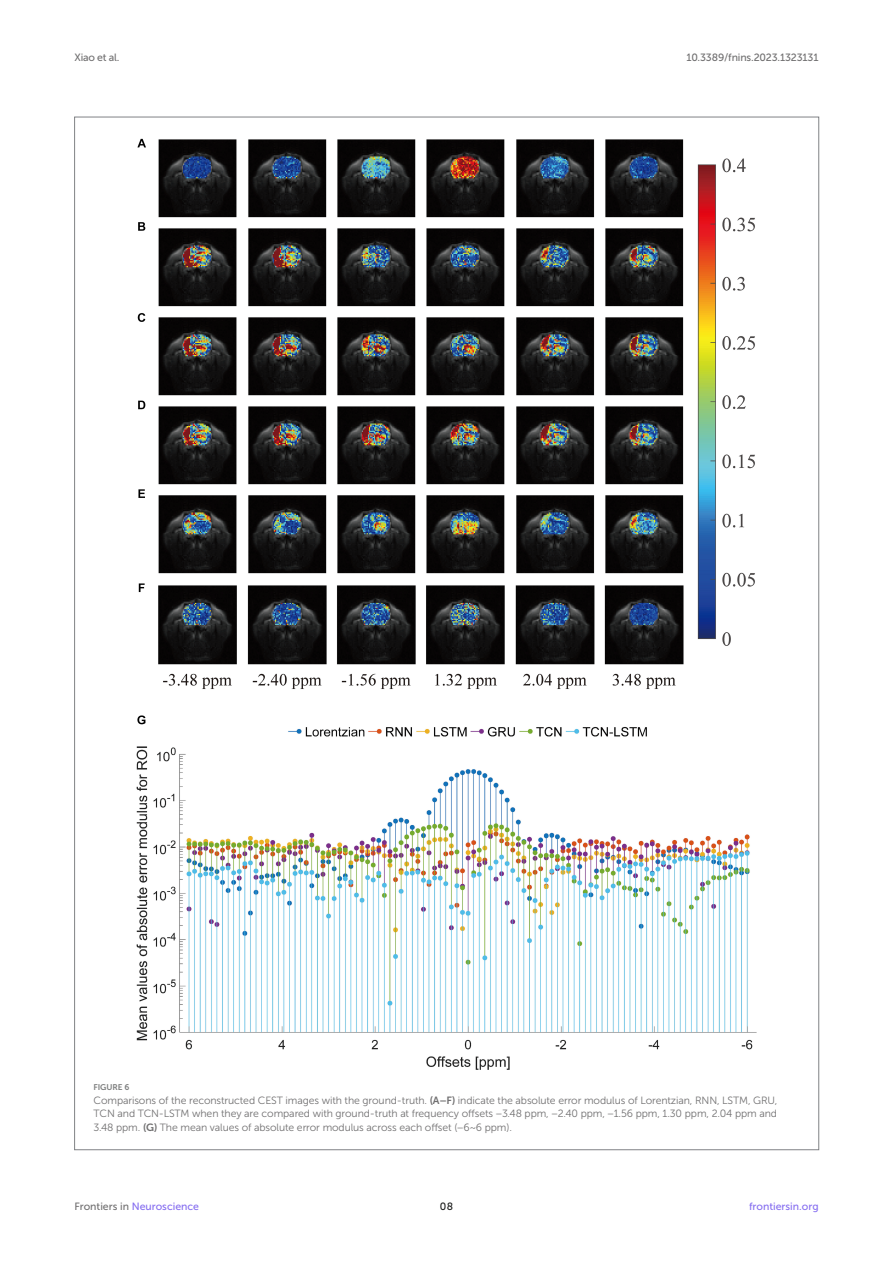
<style>
.page{position:relative;width:893px;height:1263px;background:#fff}
.page>*{position:absolute;margin:0;border:0;box-sizing:border-box;transform-origin:0 0}
.FIG_LEG{font:10.5px/13.5px "Museo Sans 300";letter-spacing:-.01em;color:#706f70;text-align:justify}
.t1{font:10.5px "Museo Sans 500";color:#856df0}
.t2{font:10.5px "Museo Sans 500";letter-spacing:-.015em;color:#706f70}
.t3{font:10.5px "Museo Sans 500";color:#1b1c1b}
.FIG_HD{font:8.25px "Museo Sans 700";letter-spacing:-.01em;color:#7e7f7f}
.s1{font-family:"Museo Sans 700"}
.s2{color:#706f70}
</style>
<div class="page">
<img style="left:136px;top:138px;width:621px;height:932px">
<p class="t2" style="left:74px;top:51px;width:47px">Xiao et al.</p>
<p class="t2" style="left:686px;top:51px;width:134px">10.3389/fnins.2023.1323131</p>
<p class="FIG_HD" style="left:94px;top:1083px;width:37px">FIGURE 6</p>
<p class="FIG_LEG" style="left:94px;top:1093px;width:685px">Comparisons of the reconstructed CEST images with the ground-truth. <span class="s1">(A–F)</span> indicate the absolute error modulus of Lorentzian, RNN, LSTM, GRU, TCN and TCN-LSTM when they are compared with ground-truth at frequency offsets −3.48 ppm, −2.40 ppm, −1.56 ppm, 1.30 ppm, 2.04 ppm and 3.48 ppm. <span class="s1">(G)</span> The mean values of absolute error modulus across each offset (−6~6 ppm).</p>
<p class="t1" style="left:74px;top:1200px;width:126px"><span class="s2">Frontiers in</span> Neuroscience</p>
<p class="t3" style="left:440px;top:1200px;width:15px">08</p>
<p class="t1" style="left:749px;top:1200px;width:71px">frontiersin.org</p>
</div>
